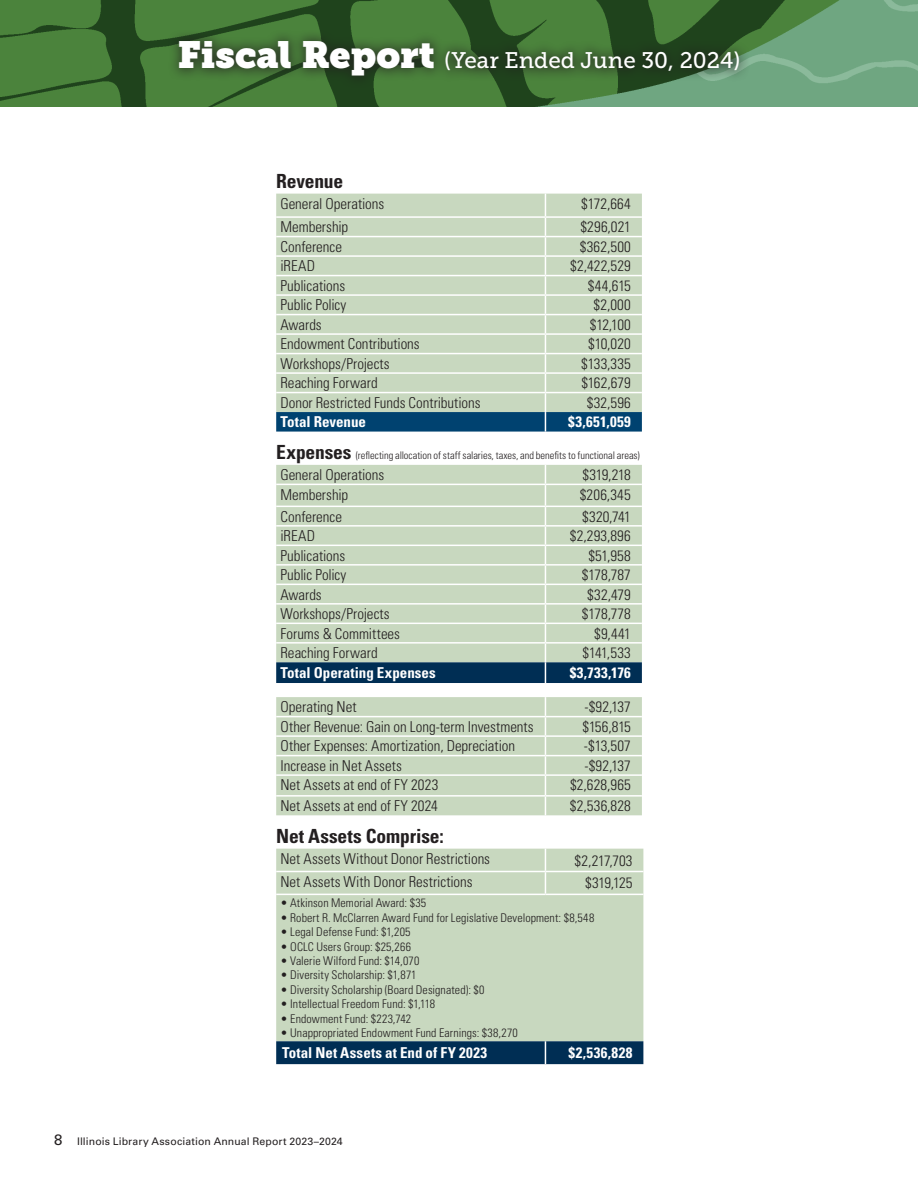
<style>
.page{position:relative;width:918px;height:1188px;background:#fff}
.page>*{position:absolute;margin:0;border:0;box-sizing:border-box;transform-origin:0 0}
.t1{font:22.5px "Museo Slab 500";color:#fff}
.t2{font:700 condensed 19.5px "Univers LT Std";letter-spacing:-.005em;color:#231f20}
.t3{font:300 condensed 15px "Univers LT Std";color:#231f20}
.t4{font:700 condensed 15px "Univers LT Std";letter-spacing:.01em;color:#fff}
.t5{font:300 condensed 12px "Univers LT Std";letter-spacing:.005em;color:#231f20}
.t6{font:300 condensed 10.5px "Univers LT Std";letter-spacing:-.005em;color:#231f20}
.t7{font:10.5px "Univers LT Std";letter-spacing:.01em;color:#231f20}
.s1{font-family:"Museo Slab";font-size:37.5px}
.s2{font-weight:700;font-size:19.5px}
.s3{font-size:15px}
</style>
<div class="page">
<svg style="left:276px;top:194px;width:366px;height:238px;background:#bbcebc"></svg>
<svg style="left:276px;top:465px;width:366px;height:218px;background:#b8cab9"></svg>
<svg style="left:276px;top:697px;width:366px;height:118px;background:#cbdac3"></svg>
<div style="left:276px;top:849px;width:367px;height:192px;background:#c8d8bf"></div>
<hr style="left:276px;top:871px;width:269px;height:1px;background:#fff">
<hr style="left:545px;top:871px;width:98px;height:1px;background:#fff">
<svg style="left:545px;top:849px;width:1px;height:45px"></svg>
<hr style="left:276px;top:894px;width:269px;height:1px;background:#fff">
<hr style="left:545px;top:894px;width:98px;height:1px;background:#fff">
<div style="left:276px;top:1041px;width:367px;height:23px;background:#002e54"></div>
<img style="left:0;top:0;width:918px;height:107px">
<div style="left:167px;top:29px;width:584px;height:60px;background:#231f20;opacity:.75"></div>
<p class="t1" style="left:177px;top:48px;width:565px"><span class="s1">Fiscal Report</span> (Year Ended June 30, 2024)</p>
<p class="t2" style="left:276px;top:169px;width:68px">Revenue</p>
<p class="t3" style="left:281px;top:194px;width:105px">General Operations</p>
<p class="t3" style="left:581px;top:194px;width:51px">$172,664</p>
<p class="t3" style="left:281px;top:218px;width:69px">Membership</p>
<p class="t3" style="left:580px;top:218px;width:52px">$296,021</p>
<p class="t3" style="left:281px;top:237px;width:63px">Conference</p>
<p class="t3" style="left:580px;top:237px;width:53px">$362,500</p>
<p class="t3" style="left:281px;top:257px;width:36px">iREAD</p>
<p class="t3" style="left:570px;top:257px;width:62px">$2,422,529</p>
<p class="t3" style="left:281px;top:276px;width:66px">Publications</p>
<p class="t3" style="left:588px;top:276px;width:45px">$44,615</p>
<p class="t3" style="left:281px;top:296px;width:67px">Public Policy</p>
<p class="t3" style="left:594px;top:296px;width:39px">$2,000</p>
<p class="t3" style="left:281px;top:315px;width:43px">Awards</p>
<p class="t3" style="left:590px;top:315px;width:43px">$12,100</p>
<p class="t3" style="left:281px;top:335px;width:141px">Endowment Contributions</p>
<p class="t3" style="left:588px;top:335px;width:44px">$10,020</p>
<p class="t3" style="left:281px;top:354px;width:111px">Workshops/Projects</p>
<p class="t3" style="left:581px;top:354px;width:51px">$133,335</p>
<p class="t3" style="left:281px;top:374px;width:99px">Reaching Forward</p>
<p class="t3" style="left:581px;top:374px;width:51px">$162,679</p>
<p class="t3" style="left:281px;top:393px;width:202px">Donor Restricted Funds Contributions</p>
<p class="t3" style="left:587px;top:393px;width:46px">$32,596</p>
<p class="t4" style="left:281px;top:413px;width:87px">Total Revenue</p>
<p class="t4" style="left:568px;top:413px;width:64px">$3,651,059</p>
<p class="t6" style="left:276px;top:449px;width:365px"><span class="s2">Expenses</span> (reflecting allocation of staff salaries, taxes, and benefits to functional areas)</p>
<p class="t3" style="left:281px;top:466px;width:105px">General Operations</p>
<p class="t3" style="left:582px;top:466px;width:50px">$319,218</p>
<p class="t3" style="left:281px;top:485px;width:69px">Membership</p>
<p class="t3" style="left:580px;top:485px;width:53px">$206,345</p>
<p class="t3" style="left:281px;top:507px;width:63px">Conference</p>
<p class="t3" style="left:582px;top:507px;width:50px">$320,741</p>
<p class="t3" style="left:281px;top:527px;width:36px">iREAD</p>
<p class="t3" style="left:570px;top:527px;width:63px">$2,293,896</p>
<p class="t3" style="left:281px;top:546px;width:66px">Publications</p>
<p class="t3" style="left:588px;top:546px;width:44px">$51,958</p>
<p class="t3" style="left:281px;top:566px;width:67px">Public Policy</p>
<p class="t3" style="left:582px;top:566px;width:50px">$178,787</p>
<p class="t3" style="left:281px;top:585px;width:43px">Awards</p>
<p class="t3" style="left:587px;top:585px;width:45px">$32,479</p>
<p class="t3" style="left:281px;top:605px;width:111px">Workshops/Projects</p>
<p class="t3" style="left:582px;top:605px;width:50px">$178,778</p>
<p class="t3" style="left:281px;top:624px;width:121px">Forums &amp; Committees</p>
<p class="t3" style="left:594px;top:624px;width:38px">$9,441</p>
<p class="t3" style="left:281px;top:644px;width:99px">Reaching Forward</p>
<p class="t3" style="left:583px;top:644px;width:50px">$141,533</p>
<p class="t4" style="left:281px;top:663px;width:157px">Total Operating Expenses</p>
<p class="t4" style="left:570px;top:663px;width:63px">$3,733,176</p>
<p class="t3" style="left:281px;top:698px;width:77px">Operating Net</p>
<p class="t3" style="left:584px;top:698px;width:48px">-$92,137</p>
<p class="t3" style="left:281px;top:718px;width:255px">Other Revenue: Gain on Long-term Investments</p>
<p class="t3" style="left:582px;top:718px;width:50px">$156,815</p>
<p class="t3" style="left:281px;top:737px;width:236px">Other Expenses: Amortization, Depreciation</p>
<p class="t3" style="left:584px;top:737px;width:49px">-$13,507</p>
<p class="t3" style="left:281px;top:757px;width:123px">Increase in Net Assets</p>
<p class="t3" style="left:584px;top:757px;width:48px">-$92,137</p>
<p class="t3" style="left:281px;top:776px;width:159px">Net Assets at end of FY 2023</p>
<p class="t3" style="left:570px;top:776px;width:62px">$2,628,965</p>
<p class="t3" style="left:281px;top:797px;width:159px">Net Assets at end of FY 2024</p>
<p class="t3" style="left:570px;top:797px;width:62px">$2,536,828</p>
<p class="t2" style="left:276px;top:824px;width:169px">Net Assets Comprise:</p>
<p class="t3" style="left:281px;top:850px;width:211px">Net Assets Without Donor Restrictions</p>
<p class="t3" style="left:575px;top:851px;width:59px">$2,217,703</p>
<p class="t3" style="left:281px;top:872px;width:194px">Net Assets With Donor Restrictions</p>
<p class="t3" style="left:585px;top:874px;width:49px">$319,125</p>
<p class="t5" style="left:281px;top:896px;width:147px">• Atkinson Memorial Award: $35</p>
<p class="t5" style="left:281px;top:910px;width:315px">• Robert R. McClarren Award Fund for Legislative Development: $8,548</p>
<p class="t5" style="left:281px;top:925px;width:132px">• Legal Defense Fund: $1,205</p>
<p class="t5" style="left:281px;top:939px;width:132px">• OCLC Users Group: $25,266</p>
<p class="t5" style="left:281px;top:954px;width:140px">• Valerie Wilford Fund: $14,070</p>
<p class="t5" style="left:281px;top:968px;width:138px">• Diversity Scholarship: $1,871</p>
<p class="t5" style="left:281px;top:982px;width:206px">• Diversity Scholarship (Board Designated): $0</p>
<p class="t5" style="left:281px;top:997px;width:156px">• Intellectual Freedom Fund: $1,118</p>
<p class="t5" style="left:281px;top:1011px;width:132px">• Endowment Fund: $223,742</p>
<p class="t5" style="left:281px;top:1026px;width:239px">• Unappropriated Endowment Fund Earnings: $38,270</p>
<p class="t4" style="left:282px;top:1044px;width:207px">Total Net Assets at End of FY 2023</p>
<p class="t4" style="left:568px;top:1044px;width:66px">$2,536,828</p>
<p class="t7" style="left:54px;top:1135px;width:290px"><span class="s3">8</span> Illinois Library Association Annual Report 2023–2024</p>
</div>
